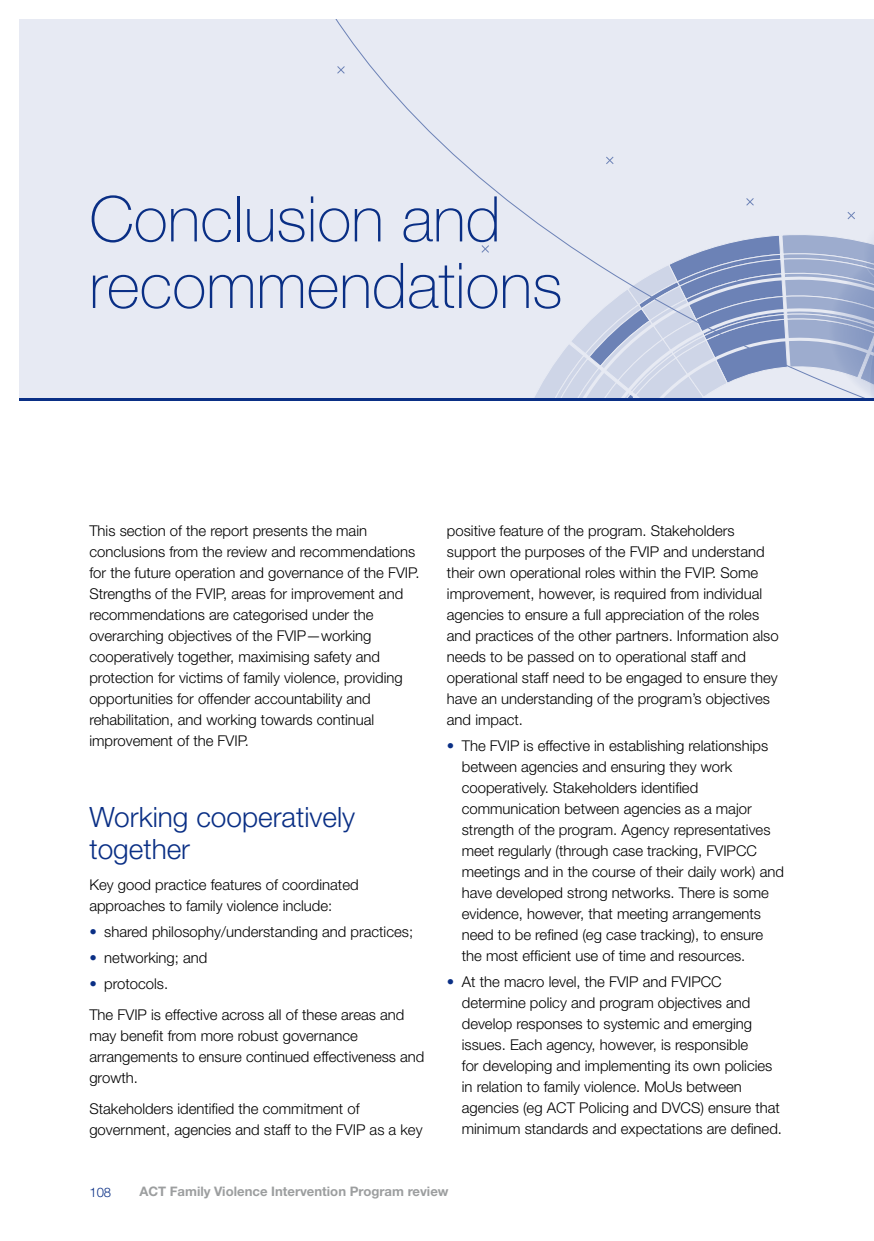
<style>
.page{position:relative;width:874px;height:1241px;background:#fff}
.page>*{position:absolute;margin:0;border:0;box-sizing:border-box;transform-origin:0 0}
.H1_L{font:100 63px/66.5px "Helvetica Neue LT";color:#0a2f85}
.t1{font:300 28px/31.5px "Helvetica Neue LT";color:#0a2f85}
.Body{font:300 14.88px/21px "Helvetica Neue LT";color:#000}
.Body_before_bullet{font:300 14.88px/21px "Helvetica Neue LT";color:#000}
.t2{font:700 13.12px "Helvetica Neue LT";color:#9c9e9f}
.t3{font:300 13.12px "Helvetica Neue LT";color:#0a2f85}
.s1{color:#0a2f85}
</style>
<div class="page">
<div style="left:20px;top:20px;width:853px;height:378px;background:#e7eaf3"></div>
<svg style="left:337px;top:66px;width:8px;height:8px"></svg>
<svg style="left:481px;top:245px;width:8px;height:8px"></svg>
<svg style="left:606px;top:156px;width:7px;height:8px"></svg>
<svg style="left:528px;top:198px;width:345px;height:200px"></svg>
<hr style="left:20px;top:398px;width:853px;height:2px;background:#0a2f85">
<p class="H1_L" style="left:89px;top:186px;width:474px">Conclusion and recommendations</p>
<p class="Body" style="left:89px;top:519px;width:331px">This section of the report presents the main conclusions from the review and recommendations for the future operation and governance of the FVIP.<br>Strengths of the FVIP, areas for improvement and recommendations are categorised under the overarching objectives of the FVIP—working cooperatively together, maximising safety and protection for victims of family violence, providing opportunities for offender accountability and rehabilitation, and working towards continual improvement of the FVIP.</p>
<h2 class="t1" style="left:89px;top:800px;width:267px">Working cooperatively together</h2>
<p class="Body_before_bullet" style="left:89px;top:873px;width:270px">Key good practice features of coordinated approaches to family violence include:</p>
<p class="Body" style="left:89px;top:920px;width:325px"><span class="s1">•</span> shared philosophy/understanding and practices;</p>
<p class="Body" style="left:89px;top:946px;width:119px"><span class="s1">•</span> networking; and</p>
<p class="Body" style="left:89px;top:972px;width:80px"><span class="s1">•</span> protocols.</p>
<p class="Body" style="left:89px;top:1003px;width:336px">The FVIP is effective across all of these areas and may benefit from more robust governance arrangements to ensure continued effectiveness and growth.</p>
<p class="Body_before_bullet" style="left:89px;top:1097px;width:334px">Stakeholders identified the commitment of government, agencies and staff to the FVIP as a key</p>
<p class="Body_before_bullet" style="left:446px;top:519px;width:333px">positive feature of the program. Stakeholders support the purposes of the FVIP and understand their own operational roles within the FVIP. Some improvement, however, is required from individual agencies to ensure a full appreciation of the roles and practices of the other partners. Information also needs to be passed on to operational staff and operational staff need to be engaged to ensure they have an understanding of the program’s objectives and impact.</p>
<p class="Body" style="left:461px;top:734px;width:323px;text-indent:-15px"><span class="s1">•</span> The FVIP is effective in establishing relationships between agencies and ensuring they work cooperatively. Stakeholders identified communication between agencies as a major strength of the program. Agency representatives meet regularly (through case tracking, FVIPCC meetings and in the course of their daily work) and have developed strong networks. There is some evidence, however, that meeting arrangements need to be refined (eg case tracking), to ensure the most efficient use of time and resources.</p>
<p class="Body" style="left:461px;top:970px;width:321px;text-indent:-15px"><span class="s1">•</span> At the macro level, the FVIP and FVIPCC determine policy and program objectives and develop responses to systemic and emerging issues. Each agency, however, is responsible<br>for developing and implementing its own policies in relation to family violence. MoUs between agencies (eg ACT Policing and DVCS) ensure that minimum standards and expectations are defined.</p>
<p class="t3" style="left:89px;top:1183px;width:23px">108</p>
<p class="t2" style="left:139px;top:1183px;width:310px">ACT Family Violence Intervention Program review</p>
</div>
